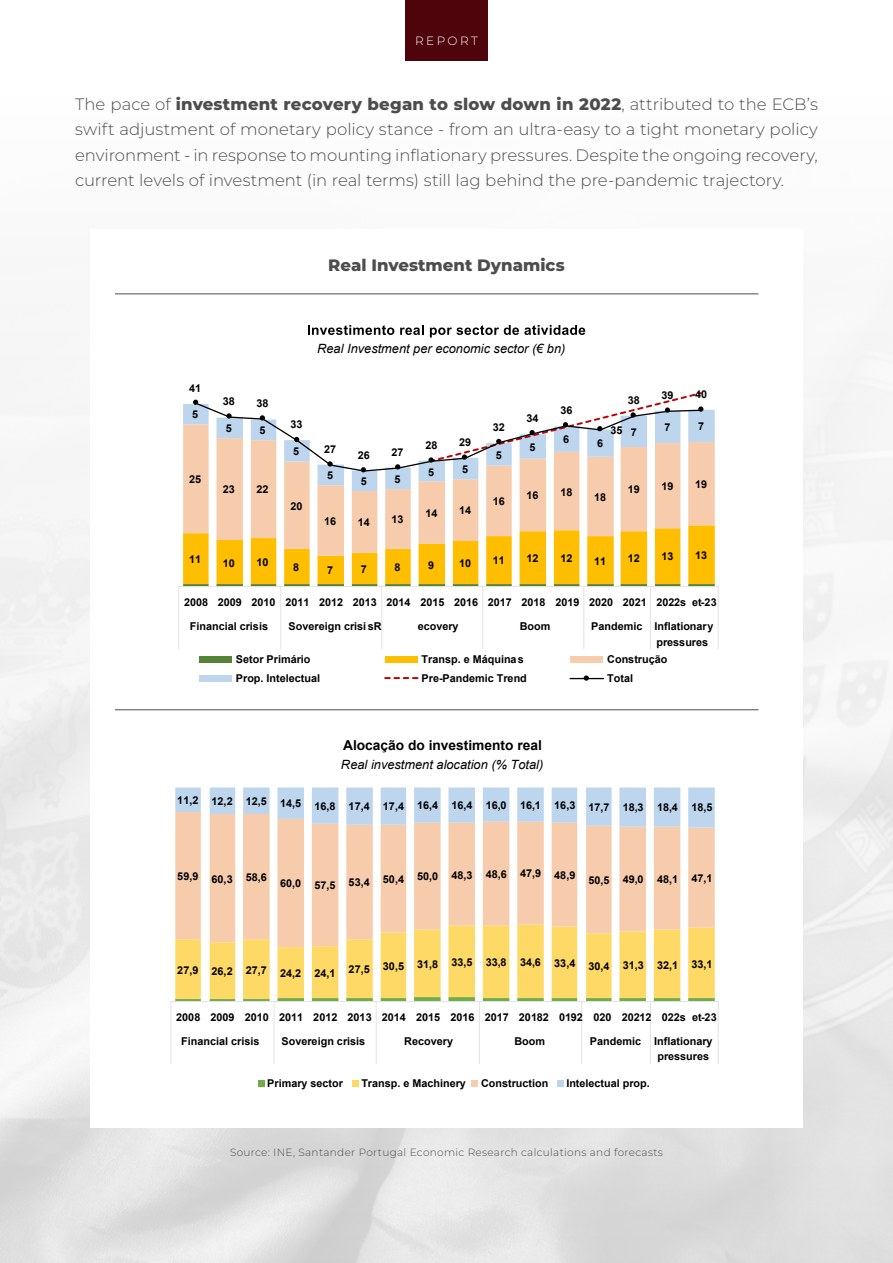
<style>
.page{position:relative;width:893px;height:1263px;background:#fff}
.page>*{position:absolute;margin:0;border:0;box-sizing:border-box;transform-origin:0 0}
.t1{font:300 16.5px/25.5px "Montserrat";color:#4d4d4d;text-align:justify}
.t2{font:800 16.5px "Montserrat";letter-spacing:.005em;color:#4d4d4d}
.t3{font:700 13.65px "Arial";color:#000}
.t4{font:italic 12.75px "Arial";color:#000}
.t5{font:300 12px "Montserrat";letter-spacing:.2em;color:#fff}
.t6{font:700 10.8px/15.1px "Arial";color:#000}
.t7{font:300 10.5px "Montserrat";letter-spacing:.03em;color:#4d4d4d}
.s1{font-weight:800}
</style>
<div class="page">
<div style="left:405px;top:0;width:83px;height:60px;background:#4f040b"></div>
<hr style="left:115px;top:293px;width:643px;height:1px;background:#4d4d4d">
<hr style="left:115px;top:709px;width:643px;height:1px;background:#4d4d4d">
<svg style="left:183px;top:491px;width:532px;height:34px;fill:#f7ccad"></svg>
<svg style="left:183px;top:404px;width:532px;height:87px;fill:#f7ccad"></svg>
<svg style="left:178px;top:525px;width:541px;height:85px"></svg>
<hr style="left:718px;top:610px;width:1px;height:39px;background:#e3e3e3">
<hr style="left:650px;top:610px;width:1px;height:39px;background:#e3e3e3">
<hr style="left:583px;top:610px;width:1px;height:39px;background:#e3e3e3">
<hr style="left:482px;top:610px;width:1px;height:39px;background:#e3e3e3">
<hr style="left:381px;top:610px;width:1px;height:39px;background:#e3e3e3">
<hr style="left:280px;top:610px;width:1px;height:39px;background:#e3e3e3">
<hr style="left:178px;top:610px;width:1px;height:39px;background:#e3e3e3">
<svg style="left:193px;top:392px;width:510px;height:80px"></svg>
<svg style="left:308px;top:325px;width:86px;height:10px"></svg>
<svg style="left:400px;top:325px;width:24px;height:10px"></svg>
<svg style="left:430px;top:325px;width:155px;height:12px"></svg>
<div style="left:200px;top:656px;width:32px;height:7px;background:#548236"></div>
<div style="left:385px;top:656px;width:33px;height:7px;background:#ffbf00"></div>
<div style="left:571px;top:656px;width:32px;height:7px;background:#f7ccad"></div>
<div style="left:200px;top:675px;width:32px;height:7px;background:#bdd6ed"></div>
<svg style="left:385px;top:677px;width:33px;height:2px"></svg>
<hr style="left:570px;top:678px;width:33px;height:1px;background:#000">
<svg style="left:584px;top:675px;width:5px;height:6px"></svg>
<svg style="left:175px;top:828px;width:540px;height:97px;fill:#f7ccad"></svg>
<svg style="left:175px;top:787px;width:540px;height:41px"></svg>
<svg style="left:170px;top:925px;width:549px;height:100px"></svg>
<hr style="left:718px;top:1025px;width:1px;height:39px;background:#e3e3e3">
<hr style="left:650px;top:1025px;width:1px;height:39px;background:#e3e3e3">
<hr style="left:581px;top:1025px;width:1px;height:39px;background:#e3e3e3">
<hr style="left:479px;top:1025px;width:1px;height:39px;background:#e3e3e3">
<hr style="left:376px;top:1025px;width:1px;height:39px;background:#e3e3e3">
<hr style="left:274px;top:1025px;width:1px;height:39px;background:#e3e3e3">
<hr style="left:170px;top:1025px;width:1px;height:39px;background:#e3e3e3">
<div style="left:258px;top:1080px;width:7px;height:7px;background:#70ad47"></div>
<div style="left:352px;top:1080px;width:7px;height:7px;background:#ffd966"></div>
<div style="left:471px;top:1080px;width:7px;height:7px;background:#f7ccad"></div>
<div style="left:557px;top:1080px;width:6px;height:7px;background:#bdd6ed"></div>
<p class="t5" style="left:415px;top:33px;width:64px">REPORT</p>
<p class="t1" style="left:75px;top:91px;width:744px">The pace of <span class="s1">investment recovery began to slow down in 2022</span>, attributed to the ECB’s swift adjustment of monetary policy stance - from an ultra-easy to a tight monetary policy environment - in response to mounting inflationary pressures. Despite the ongoing recovery, current levels of investment (in real terms) still lag behind the pre-pandemic trajectory.</p>
<h1 class="t2" style="left:328px;top:254px;width:238px">Real Investment Dynamics</h1>
<p class="t4" style="left:317px;top:341px;width:250px">Real Investment per economic sector (€ bn)</p>
<p class="t6" style="left:189px;top:381px;width:14px">41</p>
<p class="t6" style="left:192px;top:407px;width:7px">5</p>
<p class="t6" style="left:223px;top:394px;width:14px">38</p>
<p class="t6" style="left:257px;top:396px;width:14px">38</p>
<p class="t6" style="left:226px;top:421px;width:8px">5</p>
<p class="t6" style="left:260px;top:423px;width:7px">5</p>
<p class="t6" style="left:290px;top:417px;width:14px">33</p>
<p class="t6" style="left:293px;top:444px;width:8px">5</p>
<p class="t6" style="left:324px;top:442px;width:14px">27</p>
<p class="t6" style="left:358px;top:448px;width:13px">26</p>
<p class="t6" style="left:392px;top:445px;width:13px">27</p>
<p class="t6" style="left:425px;top:438px;width:14px">28</p>
<p class="t6" style="left:459px;top:435px;width:13px">29</p>
<p class="t6" style="left:493px;top:420px;width:14px">32</p>
<p class="t6" style="left:496px;top:448px;width:8px">5</p>
<p class="t6" style="left:527px;top:411px;width:14px">34</p>
<p class="t6" style="left:529px;top:440px;width:7px">5</p>
<p class="t6" style="left:560px;top:403px;width:13px">36</p>
<p class="t6" style="left:563px;top:432px;width:8px">6</p>
<p class="t6" style="left:628px;top:393px;width:14px">38</p>
<p class="t6" style="left:597px;top:436px;width:7px">6</p>
<p class="t6" style="left:610px;top:422px;width:14px">35</p>
<p class="t6" style="left:631px;top:425px;width:7px">7</p>
<p class="t6" style="left:662px;top:388px;width:14px">39</p>
<p class="t6" style="left:695px;top:387px;width:13px">40</p>
<p class="t6" style="left:664px;top:420px;width:7px">7</p>
<p class="t6" style="left:698px;top:419px;width:8px">7</p>
<p class="t6" style="left:189px;top:472px;width:14px">25</p>
<p class="t6" style="left:223px;top:482px;width:14px">23</p>
<p class="t6" style="left:257px;top:482px;width:14px">22</p>
<p class="t6" style="left:290px;top:499px;width:14px">20</p>
<p class="t6" style="left:327px;top:468px;width:7px">5</p>
<p class="t6" style="left:361px;top:474px;width:7px">5</p>
<p class="t6" style="left:394px;top:472px;width:7px">5</p>
<p class="t6" style="left:324px;top:514px;width:14px">16</p>
<p class="t6" style="left:358px;top:515px;width:13px">14</p>
<p class="t6" style="left:392px;top:512px;width:13px">13</p>
<p class="t6" style="left:428px;top:464px;width:7px">5</p>
<p class="t6" style="left:462px;top:462px;width:8px">5</p>
<p class="t6" style="left:425px;top:506px;width:14px">14</p>
<p class="t6" style="left:459px;top:503px;width:14px">14</p>
<p class="t6" style="left:493px;top:494px;width:14px">16</p>
<p class="t6" style="left:527px;top:488px;width:13px">16</p>
<p class="t6" style="left:560px;top:485px;width:14px">18</p>
<p class="t6" style="left:594px;top:490px;width:13px">18</p>
<p class="t6" style="left:628px;top:482px;width:13px">19</p>
<p class="t6" style="left:662px;top:479px;width:13px">19</p>
<p class="t6" style="left:695px;top:477px;width:13px">19</p>
<p class="t6" style="left:189px;top:552px;width:13px">11</p>
<p class="t6" style="left:223px;top:556px;width:14px">10</p>
<p class="t6" style="left:257px;top:555px;width:14px">10</p>
<p class="t6" style="left:293px;top:560px;width:7px">8</p>
<p class="t6" style="left:327px;top:563px;width:8px">7</p>
<p class="t6" style="left:361px;top:562px;width:8px">7</p>
<p class="t6" style="left:394px;top:560px;width:7px">8</p>
<p class="t6" style="left:428px;top:558px;width:7px">9</p>
<p class="t6" style="left:459px;top:556px;width:14px">10</p>
<p class="t6" style="left:493px;top:553px;width:14px">11</p>
<p class="t6" style="left:527px;top:551px;width:14px">12</p>
<p class="t6" style="left:560px;top:551px;width:13px">12</p>
<p class="t6" style="left:594px;top:554px;width:14px">11</p>
<p class="t6" style="left:628px;top:551px;width:14px">12</p>
<p class="t6" style="left:662px;top:549px;width:13px">13</p>
<p class="t6" style="left:695px;top:548px;width:13px">13</p>
<p class="t6" style="left:184px;top:595px;width:534px">2008 2009 2010 2011 2012 2013 2014 2015 2016 2017 2018 2019 2020 2021 2022s et-23</p>
<p class="t6" style="left:190px;top:619px;width:80px">Financial crisis</p>
<p class="t6" style="left:289px;top:619px;width:95px">Sovereign crisi sR</p>
<p class="t6" style="left:418px;top:619px;width:42px">ecovery</p>
<p class="t6" style="left:520px;top:619px;width:32px">Boom</p>
<p class="t6" style="left:656px;top:619px;width:59px;text-indent:-65px">Pandemic Inflationary pressures</p>
<p class="t6" style="left:236px;top:652px;width:76px">Setor Primário</p>
<p class="t6" style="left:422px;top:652px;width:104px">Transp. e Máquinas</p>
<p class="t6" style="left:607px;top:652px;width:62px">Construção</p>
<p class="t6" style="left:236px;top:671px;width:86px">Prop. Intelectual</p>
<p class="t6" style="left:422px;top:671px;width:107px">Pre-Pandemic Trend</p>
<p class="t6" style="left:607px;top:671px;width:27px">Total</p>
<p class="t3" style="left:343px;top:736px;width:200px">Alocação do investimento real</p>
<p class="t4" style="left:341px;top:756px;width:204px">Real investment alocation (% Total)</p>
<p class="t6" style="left:177px;top:798px;width:537px">11,2 12,2 12,5 14,5 16,8 17,4 17,4 16,4 16,4 16,0 16,1 16,3 17,7 18,3 18,4 18,5</p>
<p class="t6" style="left:177px;top:870px;width:91px">59,9 60,3 58,6</p>
<p class="t6" style="left:280px;top:872px;width:434px">60,0 57,5 53,4 50,4 50,0 48,3 48,6 47,9 48,9 50,5 49,0 48,1 47,1</p>
<p class="t6" style="left:177px;top:958px;width:537px">27,9 26,2 27,7 24,2 24,1 27,5 30,5 31,8 33,5 33,8 34,6 33,4 30,4 31,3 32,1 33,1</p>
<p class="t6" style="left:176px;top:1010px;width:542px">2008 2009 2010 2011 2012 2013 2014 2015 2016 2017 20182 0192 020 20212 022s et-23</p>
<p class="t6" style="left:181px;top:1034px;width:80px">Financial crisis</p>
<p class="t6" style="left:281px;top:1034px;width:85px">Sovereign crisis</p>
<p class="t6" style="left:404px;top:1034px;width:50px">Recovery</p>
<p class="t6" style="left:514px;top:1034px;width:32px">Boom</p>
<p class="t6" style="left:657px;top:1034px;width:57px;text-indent:-68px">Pandemic Inflationary pressures</p>
<p class="t6" style="left:267px;top:1076px;width:77px">Primary sector</p>
<p class="t6" style="left:361px;top:1076px;width:106px">Transp. e Machinery</p>
<p class="t6" style="left:481px;top:1076px;width:69px">Construction</p>
<p class="t6" style="left:566px;top:1076px;width:85px">Intelectual prop.</p>
<p class="t7" style="left:230px;top:1146px;width:434px">Source: INE, Santander Portugal Economic Research calculations and forecasts</p>
</div>
